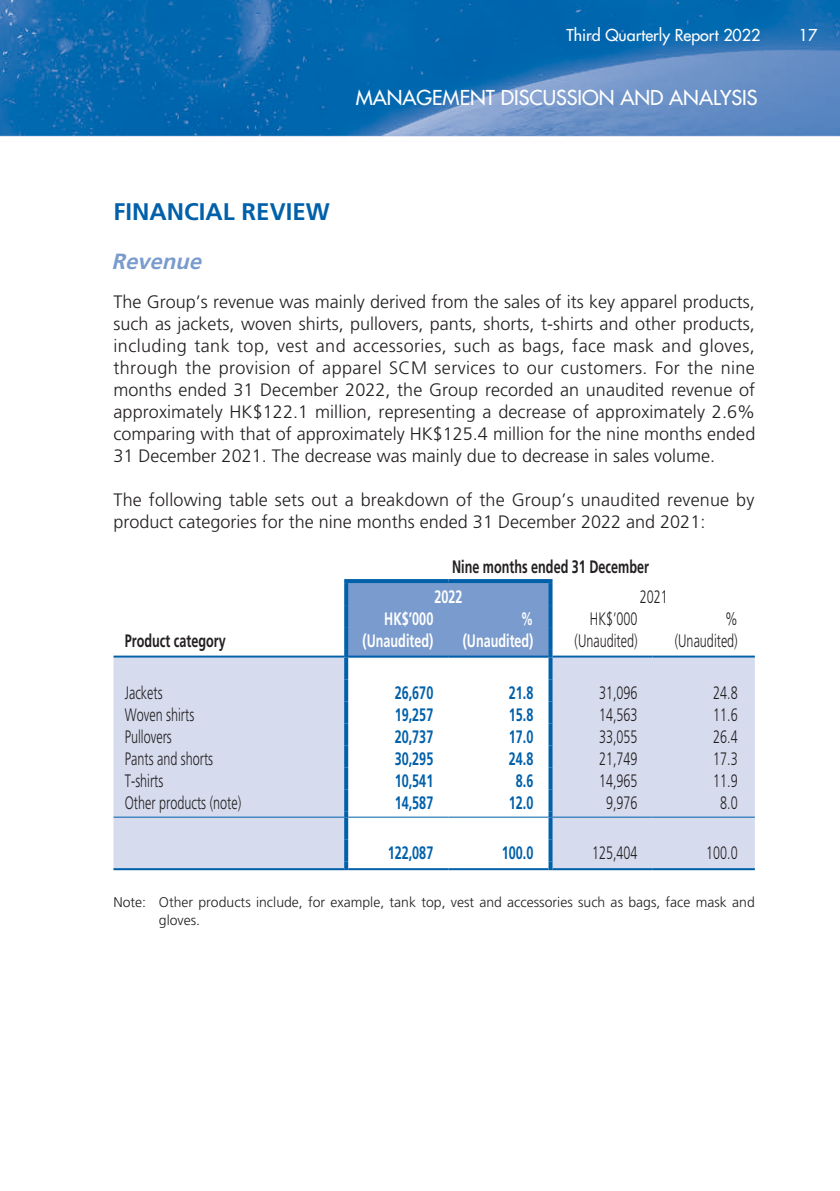
<style>
.page{position:relative;width:840px;height:1191px;background:#fff}
.page>*{position:absolute;margin:0;border:0;box-sizing:border-box;transform-origin:0 0}
._01_Heading_1{font:700 24px "Frutiger LT Std";color:#0060aa}
._02_Heading_2{font:italic 700 22px "Frutiger LT Std";color:#7a9bcd}
.t1{font:500 20px "Futura Std";color:#fff}
._00_Body_text{font:300 18px/22px "Frutiger LT Std";color:#231f20;text-align:justify}
._50_Table_Body{font:300 18px "Frutiger LT Std";color:#231f20;scale:.7 1}
._50_Table_Body-2{font:700 18px "Frutiger LT Std";color:#0060aa;scale:.7 1}
._50_Table_Body-3{font:700 18px "Frutiger LT Std";color:#231f20;scale:.7 1}
._50_Table_Body-4{font:700 18px "Frutiger LT Std";color:#fff;scale:.7 1}
.t2{font:500 16px "Futura Std";color:#fff}
._10_Notes_text{font:300 14px/18px "Frutiger LT Std";color:#231f20}
</style>
<div class="page">
<img style="left:0;top:0;width:839px;height:871px">
<div style="left:113px;top:657px;width:641px;height:211px;background:#d6dcee"></div>
<svg style="left:348px;top:657px;width:200px;height:211px"></svg>
<svg style="left:344px;top:579px;width:104px;height:2px"></svg>
<svg style="left:448px;top:579px;width:104px;height:2px"></svg>
<svg style="left:344px;top:581px;width:208px;height:76px;background:#7297ca"></svg>
<svg style="left:344px;top:657px;width:4px;height:22px"></svg>
<svg style="left:548px;top:657px;width:4px;height:22px"></svg>
<svg style="left:344px;top:679px;width:4px;height:22px"></svg>
<svg style="left:548px;top:679px;width:4px;height:22px"></svg>
<svg style="left:344px;top:701px;width:4px;height:22px"></svg>
<svg style="left:548px;top:701px;width:4px;height:22px"></svg>
<svg style="left:344px;top:723px;width:4px;height:22px"></svg>
<svg style="left:548px;top:723px;width:4px;height:22px"></svg>
<svg style="left:344px;top:745px;width:4px;height:22px"></svg>
<svg style="left:548px;top:745px;width:4px;height:22px"></svg>
<svg style="left:344px;top:767px;width:4px;height:22px"></svg>
<svg style="left:548px;top:767px;width:4px;height:22px"></svg>
<svg style="left:344px;top:789px;width:4px;height:22px"></svg>
<svg style="left:548px;top:789px;width:4px;height:22px"></svg>
<svg style="left:344px;top:811px;width:4px;height:6px"></svg>
<svg style="left:548px;top:811px;width:4px;height:6px"></svg>
<svg style="left:344px;top:817px;width:4px;height:22px"></svg>
<svg style="left:548px;top:817px;width:4px;height:22px"></svg>
<svg style="left:344px;top:839px;width:4px;height:22px"></svg>
<svg style="left:548px;top:839px;width:4px;height:22px"></svg>
<svg style="left:344px;top:861px;width:4px;height:9px"></svg>
<svg style="left:548px;top:861px;width:4px;height:9px"></svg>
<hr style="left:113px;top:655px;width:231px;height:2px;background:#0060aa">
<hr style="left:348px;top:655px;width:100px;height:2px;background:#0060aa">
<hr style="left:448px;top:655px;width:100px;height:2px;background:#0060aa">
<hr style="left:552px;top:655px;width:100px;height:2px;background:#0060aa">
<hr style="left:652px;top:655px;width:102px;height:2px;background:#0060aa">
<hr style="left:113px;top:816px;width:231px;height:1px;background:#0060aa">
<hr style="left:348px;top:816px;width:100px;height:1px;background:#0060aa">
<hr style="left:448px;top:816px;width:100px;height:1px;background:#0060aa">
<hr style="left:552px;top:816px;width:100px;height:1px;background:#0060aa">
<hr style="left:652px;top:816px;width:102px;height:1px;background:#0060aa">
<hr style="left:113px;top:868px;width:231px;height:2px;background:#0060aa">
<hr style="left:348px;top:868px;width:100px;height:2px;background:#0060aa">
<hr style="left:448px;top:868px;width:100px;height:2px;background:#0060aa">
<hr style="left:552px;top:868px;width:100px;height:2px;background:#0060aa">
<hr style="left:652px;top:868px;width:102px;height:2px;background:#0060aa">
<p class="t2" style="left:566px;top:25px;width:195px">Third Quarterly Report 2022</p>
<p class="t2" style="left:798px;top:25px;width:20px">17</p>
<p class="t1" style="left:355px;top:85px;width:403px">MANAGEMENT DISCUSSION AND ANALYSIS</p>
<p class="_01_Heading_1" style="left:113px;top:197px;width:218px">FINANCIAL REVIEW</p>
<p class="_02_Heading_2" style="left:111px;top:248px;width:97px">Revenue</p>
<p class="_00_Body_text" style="left:113px;top:291px;width:643px">The Group’s revenue was mainly derived from the sales of its key apparel products, such as jackets, woven shirts, pullovers, pants, shorts, t-shirts and other products, including tank top, vest and accessories, such as bags, face mask and gloves, through the provision of apparel SCM services to our customers. For the nine months ended 31 December 2022, the Group recorded an unaudited revenue of approximately HK$122.1 million, representing a decrease of approximately 2.6% comparing with that of approximately HK$125.4 million for the nine months ended 31 December 2021. The decrease was mainly due to decrease in sales volume.</p>
<p class="_00_Body_text" style="left:113px;top:489px;width:642px">The following table sets out a breakdown of the Group’s unaudited revenue by product categories for the nine months ended 31 December 2022 and 2021:</p>
<p class="_50_Table_Body-3" style="left:452px;top:556px;width:283px">Nine months ended 31 December</p>
<p class="_50_Table_Body-4" style="left:434px;top:586px;width:42px">2022</p>
<p class="_50_Table_Body" style="left:639px;top:586px;width:42px">2021</p>
<p class="_50_Table_Body-4" style="left:384px;top:608px;width:72px">HK$’000</p>
<p class="_50_Table_Body-4" style="left:520px;top:608px;width:20px">%</p>
<p class="_50_Table_Body" style="left:589px;top:608px;width:70px">HK$’000</p>
<p class="_50_Table_Body" style="left:724px;top:608px;width:20px">%</p>
<p class="_50_Table_Body-3" style="left:125px;top:630px;width:146px">Product category</p>
<p class="_50_Table_Body-4" style="left:362px;top:630px;width:102px">(Unaudited)</p>
<p class="_50_Table_Body-4" style="left:462px;top:630px;width:102px">(Unaudited)</p>
<p class="_50_Table_Body" style="left:574px;top:630px;width:92px">(Unaudited)</p>
<p class="_50_Table_Body" style="left:674px;top:630px;width:92px">(Unaudited)</p>
<p class="_50_Table_Body" style="left:125px;top:683px;width:55px">Jackets</p>
<p class="_50_Table_Body-2" style="left:394px;top:682px;width:57px">26,670</p>
<p class="_50_Table_Body-2" style="left:508px;top:682px;width:37px">21.8</p>
<p class="_50_Table_Body" style="left:598px;top:683px;width:57px">31,096</p>
<p class="_50_Table_Body" style="left:712px;top:683px;width:37px">24.8</p>
<p class="_50_Table_Body" style="left:125px;top:705px;width:101px">Woven shirts</p>
<p class="_50_Table_Body-2" style="left:394px;top:704px;width:57px">19,257</p>
<p class="_50_Table_Body-2" style="left:508px;top:704px;width:37px">15.8</p>
<p class="_50_Table_Body" style="left:598px;top:705px;width:57px">14,563</p>
<p class="_50_Table_Body" style="left:712px;top:705px;width:37px">11.6</p>
<p class="_50_Table_Body" style="left:125px;top:727px;width:68px">Pullovers</p>
<p class="_50_Table_Body-2" style="left:394px;top:726px;width:57px">20,737</p>
<p class="_50_Table_Body-2" style="left:508px;top:726px;width:37px">17.0</p>
<p class="_50_Table_Body" style="left:598px;top:727px;width:57px">33,055</p>
<p class="_50_Table_Body" style="left:712px;top:727px;width:37px">26.4</p>
<p class="_50_Table_Body" style="left:125px;top:749px;width:128px">Pants and shorts</p>
<p class="_50_Table_Body-2" style="left:394px;top:748px;width:57px">30,295</p>
<p class="_50_Table_Body-2" style="left:508px;top:748px;width:37px">24.8</p>
<p class="_50_Table_Body" style="left:598px;top:749px;width:57px">21,749</p>
<p class="_50_Table_Body" style="left:712px;top:749px;width:37px">17.3</p>
<p class="_50_Table_Body" style="left:125px;top:771px;width:56px">T-shirts</p>
<p class="_50_Table_Body-2" style="left:394px;top:770px;width:57px">10,541</p>
<p class="_50_Table_Body-2" style="left:515px;top:770px;width:27px">8.6</p>
<p class="_50_Table_Body" style="left:598px;top:771px;width:57px">14,965</p>
<p class="_50_Table_Body" style="left:712px;top:771px;width:37px">11.9</p>
<p class="_50_Table_Body" style="left:125px;top:793px;width:168px">Other products (note)</p>
<p class="_50_Table_Body-2" style="left:394px;top:792px;width:57px">14,587</p>
<p class="_50_Table_Body-2" style="left:508px;top:792px;width:37px">12.0</p>
<p class="_50_Table_Body" style="left:605px;top:793px;width:47px">9,976</p>
<p class="_50_Table_Body" style="left:719px;top:793px;width:27px">8.0</p>
<p class="_50_Table_Body-2" style="left:387px;top:842px;width:67px">122,087</p>
<p class="_50_Table_Body-2" style="left:501px;top:842px;width:47px">100.0</p>
<p class="_50_Table_Body" style="left:591px;top:843px;width:67px">125,404</p>
<p class="_50_Table_Body" style="left:705px;top:843px;width:47px">100.0</p>
<p class="_10_Notes_text" style="left:159px;top:893px;width:597px;text-indent:-45px">Note: Other products include, for example, tank top, vest and accessories such as bags, face mask and gloves.</p>
</div>
